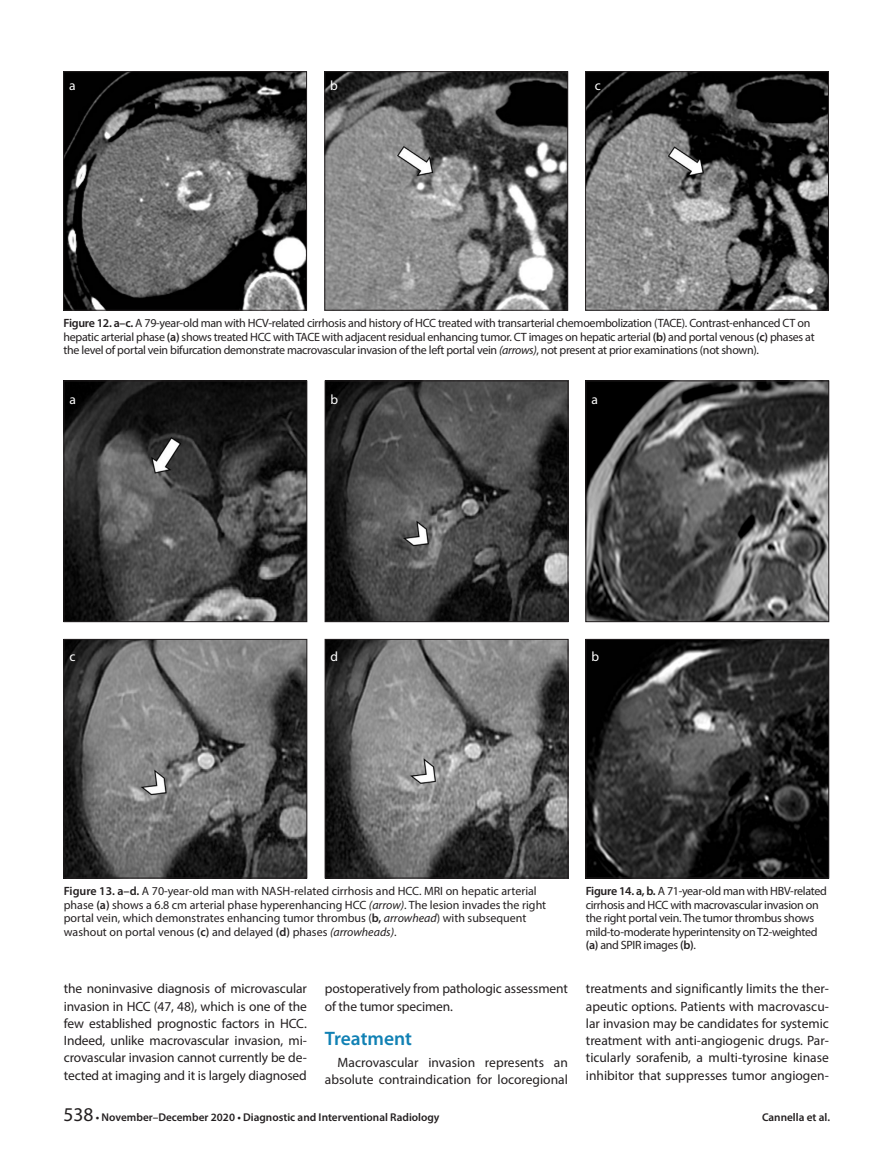
<style>
.page{position:relative;width:893px;height:1170px;background:#fff}
.page>*{position:absolute;margin:0;border:0;box-sizing:border-box;transform-origin:0 0}
.Heading_1{font:600 19.5px "Myriad Pro";letter-spacing:-.005em;color:#1181b4}
.t1{font:13.5px/17.2px "Myriad Pro";letter-spacing:-.005em;color:#231f20;text-align:justify}
.t2{font:13.5px "Myriad Pro";color:#fff}
.t3{font:12px/13.5px "Myriad Pro";letter-spacing:-.025em;color:#231f20}
.t4{font:12px/13.5px "Myriad Pro";color:#231f20}
.t5{font:600 11.25px "Myriad Pro";color:#231f20}
.s1{font-weight:600}
.s2{font-style:italic}
.s3{font-weight:400;font-size:19.5px}
</style>
<div class="page">
<img style="left:66px;top:641px;width:239px;height:235px">
<div style="left:64px;top:639px;width:243px;height:239px;border:1px solid #231f20"></div>
<img style="left:66px;top:383px;width:239px;height:236px">
<div style="left:64px;top:381px;width:243px;height:240px;border:1px solid #231f20"></div>
<img style="left:327px;top:641px;width:239px;height:235px">
<div style="left:325px;top:639px;width:243px;height:239px;border:1px solid #231f20"></div>
<img style="left:327px;top:383px;width:239px;height:236px">
<div style="left:325px;top:381px;width:243px;height:240px;border:1px solid #231f20"></div>
<img style="left:588px;top:641px;width:239px;height:235px">
<div style="left:586px;top:639px;width:243px;height:239px;border:1px solid #231f20"></div>
<img style="left:588px;top:383px;width:239px;height:236px">
<div style="left:586px;top:381px;width:243px;height:240px;border:1px solid #231f20"></div>
<img style="left:65px;top:73px;width:240px;height:235px">
<div style="left:63px;top:71px;width:244px;height:239px;border:1px solid #231f20"></div>
<img style="left:327px;top:73px;width:239px;height:235px">
<div style="left:325px;top:71px;width:243px;height:239px;border:1px solid #231f20"></div>
<img style="left:587px;top:73px;width:240px;height:235px">
<div style="left:585px;top:71px;width:244px;height:239px;border:1px solid #231f20"></div>
<p class="t2" style="left:69px;top:77px;width:8px">a</p>
<p class="t2" style="left:330px;top:77px;width:9px">b</p>
<p class="t2" style="left:595px;top:77px;width:8px">c</p>
<p class="t3" style="left:63px;top:316px;width:753px"><span class="s1">Figure 12. a–c.</span> A 79-year-old man with HCV-related cirrhosis and history of HCC treated with transarterial chemoembolization (TACE). Contrast-enhanced CT on hepatic arterial phase <span class="s1">(a)</span> shows treated HCC with TACE with adjacent residual enhancing tumor. CT images on hepatic arterial <span class="s1">(b)</span> and portal venous <span class="s1">(c)</span> phases at the level of portal vein bifurcation demonstrate macrovascular invasion of the left portal vein <span class="s2">(arrows)</span>, not present at prior examinations (not shown).</p>
<p class="t2" style="left:70px;top:391px;width:8px">a</p>
<p class="t2" style="left:330px;top:391px;width:9px">b</p>
<p class="t2" style="left:591px;top:391px;width:8px">a</p>
<p class="t2" style="left:70px;top:648px;width:8px">c</p>
<p class="t2" style="left:330px;top:648px;width:9px">d</p>
<p class="t2" style="left:591px;top:648px;width:9px">b</p>
<p class="t4" style="left:64px;top:884px;width:484px"><span class="s1">Figure 13. a–d.</span> A 70-year-old man with NASH-related cirrhosis and HCC. MRI on hepatic arterial phase <span class="s1">(a)</span> shows a 6.8 cm arterial phase hyperenhancing HCC <span class="s2">(arrow)</span>. The lesion invades the right portal vein, which demonstrates enhancing tumor thrombus (<span class="s1">b,</span> <span class="s2">arrowhead</span>) with subsequent washout on portal venous <span class="s1">(c)</span> and delayed <span class="s1">(d)</span> phases <span class="s2">(arrowheads)</span>.</p>
<p class="t1" style="left:64px;top:979px;width:245px">the noninvasive diagnosis of microvascular invasion in HCC (47, 48), which is one of the few established prognostic factors in HCC.<br>Indeed, unlike macrovascular invasion, mi&shy;crovascular invasion cannot currently be de&shy;tected at imaging and it is largely diagnosed</p>
<p class="t1" style="left:325px;top:979px;width:245px">postoperatively from pathologic assessment of the tumor specimen.</p>
<p class="Heading_1" style="left:325px;top:1025px;width:89px">Treatment</p>
<p class="t1" style="left:325px;top:1053px;width:245px;text-align:right">Macrovascular invasion represents an absolute contraindication for locoregional</p>
<p class="t3" style="left:586px;top:884px;width:243px"><span class="s1">Figure 14. a, b.</span> A 71-year-old man with HBV-related cirrhosis and HCC with macrovascular invasion on the right portal vein. The tumor thrombus shows mild-to-moderate hyperintensity on T2-weighted <span class="s1">(a)</span> and SPIR images <span class="s1">(b)</span>.</p>
<p class="t1" style="left:586px;top:979px;width:245px">treatments and significantly limits the ther&shy;apeutic options. Patients with macrovascu&shy;lar invasion may be candidates for systemic treatment with anti-angiogenic drugs. Par&shy;ticularly sorafenib, a multi-tyrosine kinase inhibitor that suppresses tumor angiogen-</p>
<p class="t5" style="left:63px;top:1109px;width:378px"><span class="s3">538</span> • November–December 2020 • Diagnostic and Interventional Radiology</p>
<p class="t5" style="left:762px;top:1109px;width:69px">Cannella et al.</p>
</div>
